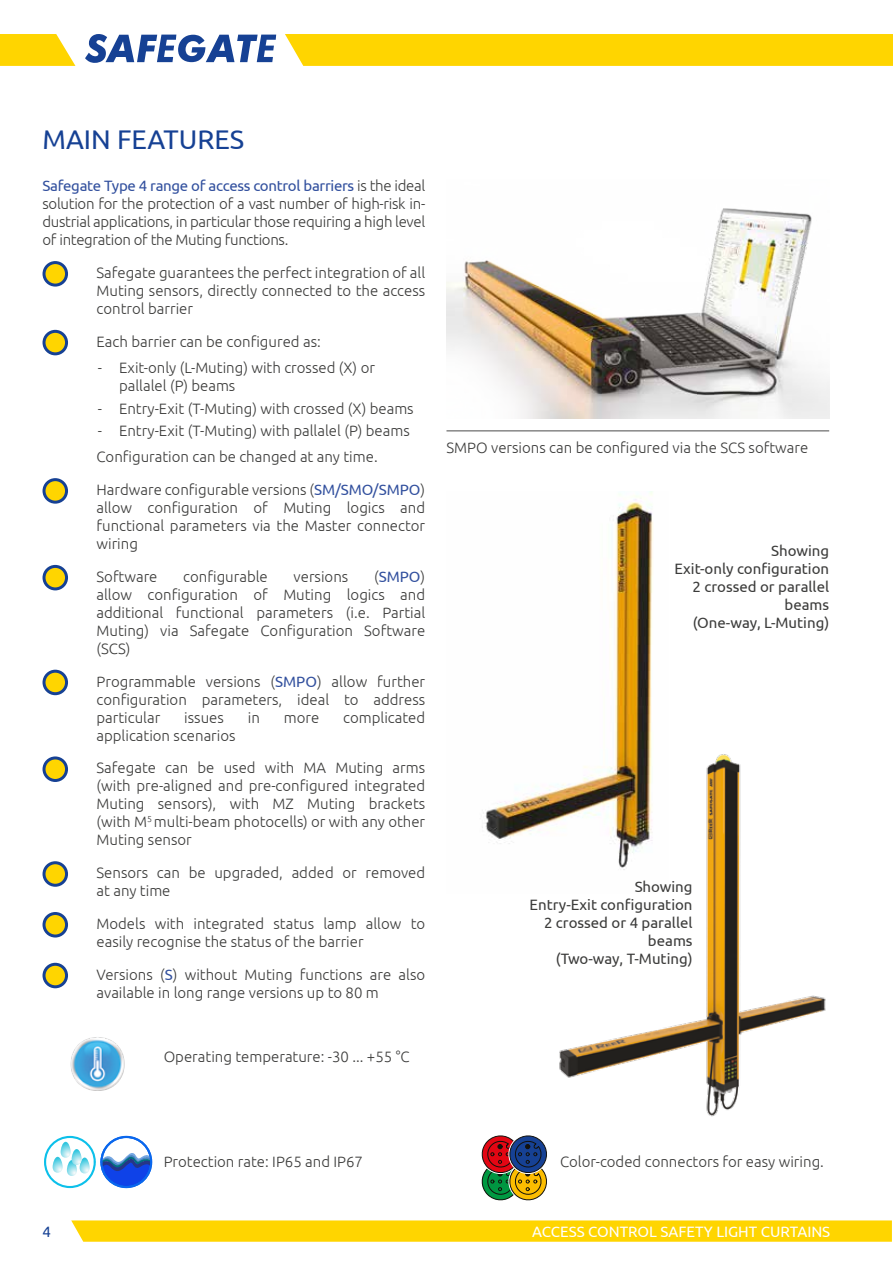
<style>
.page{position:relative;width:893px;height:1263px;background:#fff}
.page>*{position:absolute;margin:0;border:0;box-sizing:border-box;transform-origin:0 0}
.t1{font:27px "Ubuntu";color:#164194}
.t2{font:300 15px/18px "Ubuntu";color:#3c3c3b;text-align:justify}
.t3{font:15px/18px "Ubuntu";color:#3c3c3b;text-align:right}
.t4{font:15px "Ubuntu";color:#fff}
.t5{font:15px "Ubuntu";color:#164194}
.s1{font-weight:400;color:#32509e}
</style>
<div class="page">
<svg style="left:0;top:34px;width:75px;height:32px;background:#ffda1f"></svg>
<div style="left:285px;top:34px;width:608px;height:32px;background:#ffd500"></div>
<svg style="left:71px;top:1220px;width:821px;height:22px;background:#ffd60a"></svg>
<img style="left:559px;top:754px;width:267px;height:363px">
<img style="left:482px;top:491px;width:187px;height:402px">
<svg style="left:85px;top:34px;width:191px;height:29px"></svg>
<img style="left:70px;top:1037px;width:55px;height:53px">
<div style="left:44px;top:263px;width:23px;height:22px;background:#ffd500;border-radius:50%"></div>
<div style="left:43px;top:261px;width:25px;height:26px;border:3px solid #164194;border-radius:50%"></div>
<div style="left:44px;top:331px;width:23px;height:23px;background:#ffd500;border-radius:50%"></div>
<div style="left:43px;top:330px;width:25px;height:25px;border:3px solid #164194;border-radius:50%"></div>
<div style="left:44px;top:480px;width:23px;height:22px;background:#ffd500;border-radius:50%"></div>
<div style="left:43px;top:478px;width:25px;height:26px;border:3px solid #164194;border-radius:50%"></div>
<div style="left:44px;top:566px;width:23px;height:23px;background:#ffd500;border-radius:50%"></div>
<div style="left:43px;top:565px;width:25px;height:25px;border:3px solid #164194;border-radius:50%"></div>
<div style="left:44px;top:671px;width:23px;height:23px;background:#ffd500;border-radius:50%"></div>
<div style="left:43px;top:670px;width:25px;height:25px;border:3px solid #164194;border-radius:50%"></div>
<div style="left:44px;top:758px;width:23px;height:22px;background:#ffd500;border-radius:50%"></div>
<div style="left:43px;top:756px;width:25px;height:26px;border:3px solid #164194;border-radius:50%"></div>
<div style="left:44px;top:863px;width:23px;height:22px;background:#ffd500;border-radius:50%"></div>
<div style="left:43px;top:861px;width:25px;height:26px;border:3px solid #164194;border-radius:50%"></div>
<div style="left:44px;top:913px;width:23px;height:23px;background:#ffd500;border-radius:50%"></div>
<div style="left:43px;top:912px;width:25px;height:25px;border:3px solid #164194;border-radius:50%"></div>
<div style="left:44px;top:964px;width:23px;height:23px;background:#ffd500;border-radius:50%"></div>
<div style="left:43px;top:963px;width:25px;height:25px;border:3px solid #164194;border-radius:50%"></div>
<img style="left:446px;top:208px;width:383px;height:211px">
<hr style="left:446px;top:430px;width:383px;height:2px;background:#878787">
<svg style="left:44px;top:1135px;width:109px;height:54px"></svg>
<svg style="left:481px;top:1135px;width:66px;height:66px;background:#7f6d55"></svg>
<h1 class="t1" style="left:43px;top:123px;width:203px">MAIN FEATURES</h1>
<p class="t2" style="left:43px;top:177px;width:384px"><span class="s1">Safegate Type 4 range of access control barriers</span> is the ideal solution for the protection of a vast number of high-risk in&shy;dustrial applications, in particular those requiring a high level of integration of the Muting functions.</p>
<p class="t2" style="left:97px;top:263px;width:330px">Safegate guarantees the perfect integration of all Muting sensors, directly connected to the access control barrier</p>
<p class="t2" style="left:97px;top:332px;width:226px">Each barrier can be configured as:</p>
<p class="t2" style="left:119px;top:359px;width:257px;text-indent:-21px">- Exit-only (L-Muting) with crossed (X) or pallalel (P) beams</p>
<p class="t2" style="left:98px;top:399px;width:317px">- Entry-Exit (T-Muting) with crossed (X) beams</p>
<p class="t2" style="left:97px;top:417px;width:315px;line-height:26.5px">- Entry-Exit (T-Muting) with pallalel (P) beams<br>Configuration can be changed at any time.</p>
<p class="t2" style="left:97px;top:480px;width:330px">Hardware configurable versions (<span class="s1">SM/SMO/SMPO</span>) allow configuration of Muting logics and functional parameters via the Master connector wiring</p>
<p class="t2" style="left:97px;top:567px;width:63px">Software</p>
<p class="t2" style="left:183px;top:567px;width:86px">configurable</p>
<p class="t2" style="left:294px;top:567px;width:56px">versions</p>
<p class="t2" style="left:97px;top:567px;width:330px;text-indent:278px">(<span class="s1">SMPO</span>) allow configuration of Muting logics and additional functional parameters (i.e. Partial Muting) via Safegate Configuration Software (SCS)</p>
<p class="t2" style="left:97px;top:672px;width:330px">Programmable versions (<span class="s1">SMPO</span>) allow further configuration parameters, ideal to address particular</p>
<p class="t2" style="left:184px;top:708px;width:41px">issues</p>
<p class="t2" style="left:248px;top:708px;width:14px">in</p>
<p class="t2" style="left:284px;top:708px;width:37px">more</p>
<p class="t2" style="left:343px;top:708px;width:84px">complicated</p>
<p class="t2" style="left:97px;top:719px;width:330px;line-height:32.7px">application scenarios<br>Safegate can be used with MA Muting arms</p>
<p class="t2" style="left:97px;top:777px;width:330px">(with pre-aligned and pre-configured integrated Muting sensors), with MZ Muting brackets (with M<sup>5</sup> multi-beam photocells) or with any other Muting sensor</p>
<p class="t2" style="left:97px;top:863px;width:330px">Sensors can be upgraded, added or removed at any time</p>
<p class="t2" style="left:97px;top:914px;width:330px">Models with integrated status lamp allow to easily recognise the status of the barrier</p>
<p class="t2" style="left:97px;top:965px;width:330px">Versions (<span class="s1">S</span>) without Muting functions are also available in long range versions up to 80 m</p>
<p class="t2" style="left:164px;top:1047px;width:247px">Operating temperature: -30 ... +55 °C</p>
<p class="t2" style="left:446px;top:438px;width:363px">SMPO versions can be configured via the SCS software</p>
<p class="t3" style="left:674px;top:541px;width:156px">Showing<br>Exit-only configuration<br>2 crossed or parallel beams<br>(One-way, L-Muting)</p>
<p class="t3" style="left:530px;top:877px;width:164px">Showing<br>Entry-Exit configuration<br>2 crossed or 4 parallel beams<br>(Two-way, T-Muting)</p>
<p class="t2" style="left:164px;top:1152px;width:201px">Protection rate: IP65 and IP67</p>
<p class="t2" style="left:560px;top:1152px;width:265px">Color-coded connectors for easy wiring.</p>
<p class="t5" style="left:43px;top:1222px;width:10px">4</p>
<p class="t4" style="left:532px;top:1222px;width:299px">ACCESS CONTROL SAFETY LIGHT CURTAINS</p>
</div>
